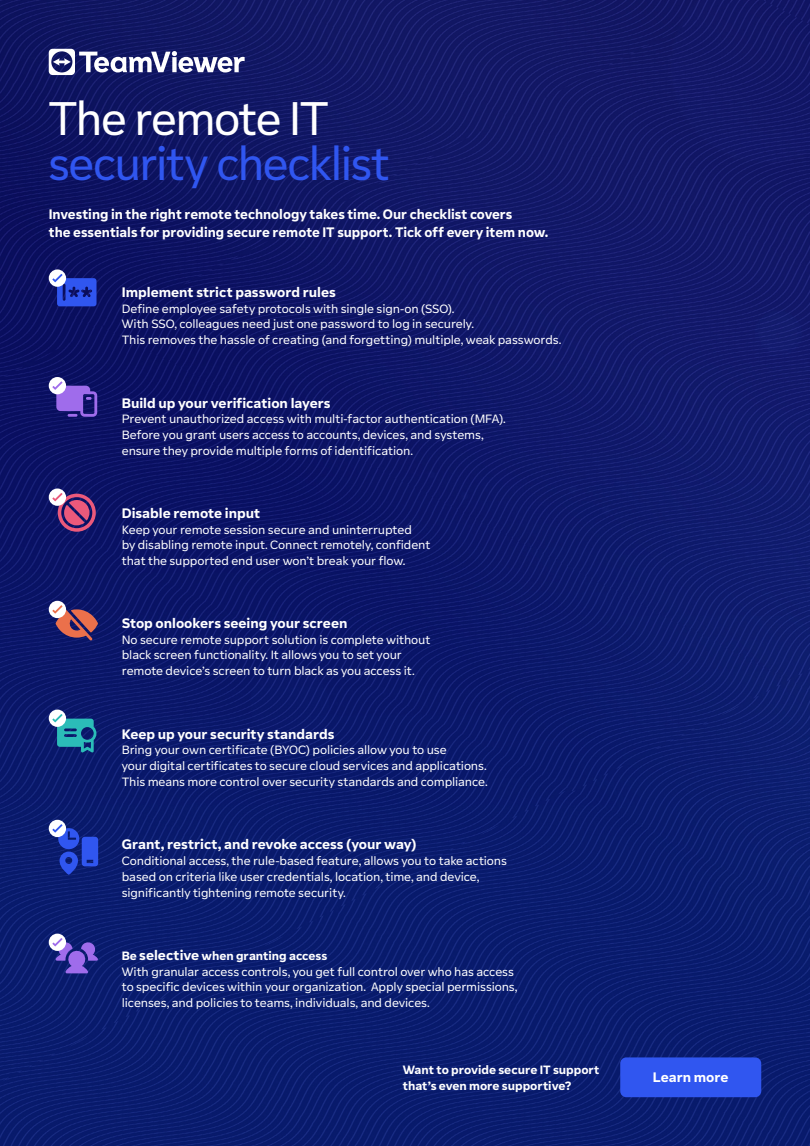
<style>
.page{position:relative;width:810px;height:1146px;background:#fff}
.page>*{position:absolute;margin:0;border:0;box-sizing:border-box;transform-origin:0 0}
.t1{font:41.1px "Team Viewer Sans Headline";letter-spacing:-.015em;color:#3056f0}
.t2{font:41.1px "Team Viewer Sans Headline";letter-spacing:-.025em;color:#fff}
.t3{font:700 12px/18px "Team Viewer Sans";letter-spacing:-.005em;color:#fff}
.t4{font:10.5px/15.8px "Team Viewer Sans";letter-spacing:-.015em;color:#fff}
.t5{font:700 10.5px/15.8px "Team Viewer Sans";letter-spacing:-.005em;color:#fff}
.s1{font-weight:700}
.s2{font-weight:700;font-size:12px}
</style>
<div class="page">
<img style="left:0;top:0;width:810px;height:1145px">
<div style="left:620px;top:1057px;width:141px;height:39px;background:#3056f0;border-radius:6px"></div>
<svg style="left:49px;top:269px;width:48px;height:37px;background:#3a4fba"></svg>
<svg style="left:49px;top:377px;width:48px;height:39px;background:#6854b0"></svg>
<svg style="left:49px;top:488px;width:47px;height:43px;background:#7e477e"></svg>
<svg style="left:49px;top:600px;width:49px;height:40px;background:#7a516d"></svg>
<svg style="left:49px;top:709px;width:48px;height:43px;background:#31739a"></svg>
<svg style="left:49px;top:819px;width:49px;height:55px;background:#2c43ab"></svg>
<svg style="left:49px;top:933px;width:49px;height:40px;background:#5850a9"></svg>
<svg style="left:49px;top:49px;width:196px;height:26px"></svg>
<h1 class="t2" style="left:49px;top:85px;width:281px">The remote IT</h1>
<h1 class="t1" style="left:49px;top:130px;width:343px">security checklist</h1>
<p class="t3" style="left:49px;top:204px;width:501px">Investing in the right remote technology takes time. Our checklist covers<br>the essentials for providing secure remote IT support. Tick off every item now.</p>
<p class="t3" style="left:122px;top:282px;width:216px">Implement strict password rules</p>
<p class="t4" style="left:122px;top:300px;width:441px">Define employee safety protocols with single sign-on (SSO).<br>With SSO, colleagues need just one password to log in securely.<br>This removes the hassle of creating (and forgetting) multiple, weak passwords.</p>
<p class="t3" style="left:122px;top:393px;width:210px">Build up your verification layers</p>
<p class="t4" style="left:122px;top:411px;width:386px">Prevent unauthorized access with multi-factor authentication (MFA).<br>Before you grant users access to accounts, devices, and systems, ensure they provide multiple forms of identification.</p>
<p class="t3" style="left:122px;top:503px;width:140px">Disable remote input</p>
<p class="t4" style="left:122px;top:521px;width:310px">Keep your remote session secure and uninterrupted<br>by disabling remote input. Connect remotely, confident that the supported end user won’t break your flow.</p>
<p class="t3" style="left:122px;top:613px;width:227px">Stop onlookers seeing your screen</p>
<p class="t4" style="left:122px;top:631px;width:310px">No secure remote support solution is complete without black screen functionality. It allows you to set your remote device’s screen to turn black as you access it.</p>
<p class="t3" style="left:122px;top:724px;width:214px">Keep up your security standards</p>
<p class="t4" style="left:122px;top:741px;width:367px">Bring your own certificate (BYOC) policies allow you to use<br>your digital certificates to secure cloud services and applications.<br>This means more control over security standards and compliance.</p>
<p class="t3" style="left:122px;top:834px;width:296px">Grant, restrict, and revoke access (your way)</p>
<p class="t4" style="left:122px;top:852px;width:387px">Conditional access, the rule-based feature, allows you to take actions based on criteria like user credentials, location, time, and device, significantly tightening remote security.</p>
<p class="t4" style="left:122px;top:947px;width:397px"><span class="s1">Be</span> <span class="s2">selective</span> <span class="s1">when granting access<br></span>With granular access controls, you get full control over who has access to specific devices within your organization. Apply special permissions, licenses, and policies to teams, individuals, and devices.</p>
<p class="t5" style="left:403px;top:1061px;width:198px">Want to provide secure IT support that’s even more supportive?</p>
<p class="t3" style="left:653px;top:1067px;width:77px">Learn more</p>
</div>
